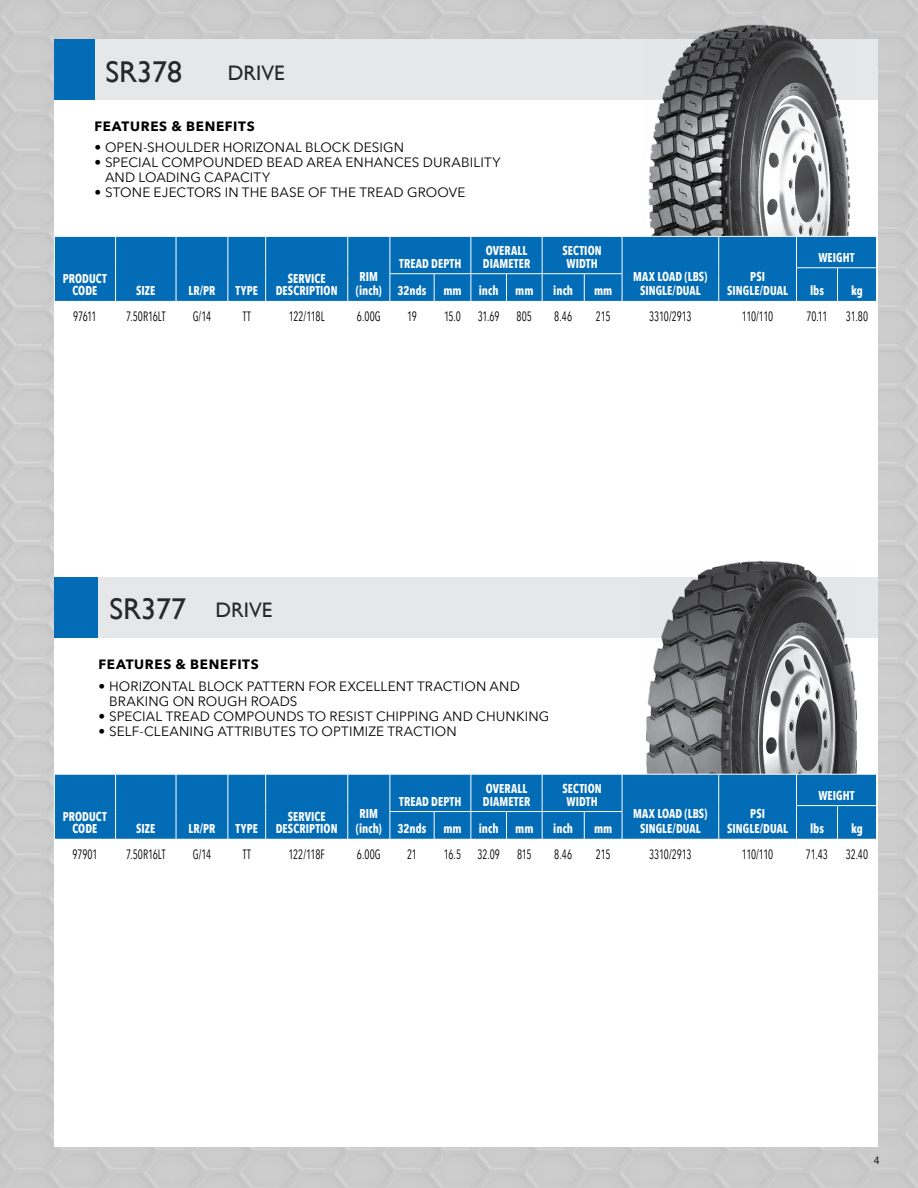
<style>
.page{position:relative;width:918px;height:1188px;background:#cbcbcb}
.page>*{position:absolute;margin:0;border:0;box-sizing:border-box;transform-origin:0 0}
.t1{font:30px "Gill Sans";color:#292829}
.t2{font:21px "Gill Sans";color:#292829}
.t3{font:13.5px/15px "Avenir Next";letter-spacing:.01em;color:#000}
.t4{font:13.5px "Avenir Next Condensed";letter-spacing:-.01em;color:#000;scale:.8 1}
.t5{font:700 13.5px "Avenir Next";letter-spacing:.05em;color:#000}
.t6{font:700 12.75px/12.6px "Avenir Next Condensed";letter-spacing:.01em;color:#fff;text-align:center;scale:.9 1}
.t7{font:10.5px "Avenir";color:#000}
.s1{font-size:21px}
</style>
<div class="page">
<div style="left:54px;top:122px;width:824px;height:1026px;background:#fff"></div>
<div style="left:97px;top:577px;width:781px;height:61px;background:#e6e7e8"></div>
<div style="left:54px;top:577px;width:43px;height:61px;background:#036cb6"></div>
<img style="left:646px;top:562px;width:211px;height:212px">
<div style="left:54px;top:79px;width:824px;height:62px;background:#fff"></div>
<div style="left:95px;top:39px;width:782px;height:61px;background:#e6e7e8"></div>
<div style="left:54px;top:39px;width:40px;height:61px;background:#036cb6"></div>
<img style="left:642px;top:23px;width:215px;height:213px">
<div style="left:55px;top:237px;width:821px;height:31px;background:#036cb6"></div>
<hr style="left:115px;top:237px;width:1px;height:31px;background:#fff">
<hr style="left:176px;top:237px;width:1px;height:31px;background:#fff">
<hr style="left:228px;top:237px;width:1px;height:31px;background:#fff">
<hr style="left:265px;top:237px;width:1px;height:31px;background:#fff">
<hr style="left:347px;top:237px;width:1px;height:31px;background:#fff">
<hr style="left:390px;top:237px;width:1px;height:31px;background:#fff">
<hr style="left:471px;top:237px;width:1px;height:31px;background:#fff">
<hr style="left:542px;top:237px;width:1px;height:31px;background:#fff">
<hr style="left:622px;top:237px;width:1px;height:31px;background:#fff">
<hr style="left:718px;top:237px;width:1px;height:31px;background:#fff">
<hr style="left:796px;top:237px;width:1px;height:30px;background:#fff">
<hr style="left:796px;top:267px;width:42px;height:1px;background:#fff">
<hr style="left:838px;top:267px;width:39px;height:1px;background:#fff">
<svg style="left:54px;top:268px;width:823px;height:34px;background:#1174ba"></svg>
<div style="left:55px;top:775px;width:821px;height:31px;background:#036cb6"></div>
<hr style="left:115px;top:775px;width:1px;height:31px;background:#fff">
<hr style="left:176px;top:775px;width:1px;height:31px;background:#fff">
<hr style="left:228px;top:775px;width:1px;height:31px;background:#fff">
<hr style="left:265px;top:775px;width:1px;height:31px;background:#fff">
<hr style="left:347px;top:775px;width:1px;height:31px;background:#fff">
<hr style="left:390px;top:775px;width:1px;height:31px;background:#fff">
<hr style="left:471px;top:775px;width:1px;height:31px;background:#fff">
<hr style="left:542px;top:775px;width:1px;height:31px;background:#fff">
<hr style="left:622px;top:775px;width:1px;height:31px;background:#fff">
<hr style="left:718px;top:775px;width:1px;height:31px;background:#fff">
<hr style="left:796px;top:775px;width:1px;height:30px;background:#fff">
<hr style="left:796px;top:805px;width:42px;height:1px;background:#fff">
<hr style="left:838px;top:805px;width:39px;height:1px;background:#fff">
<svg style="left:54px;top:806px;width:823px;height:33px;background:#0b71b8"></svg>
<h1 class="t1" style="left:105px;top:54px;width:78px">SR378</h1>
<h2 class="t2" style="left:228px;top:61px;width:58px">DRIVE</h2>
<p class="t5" style="left:94px;top:114px;width:162px">FEATURES &amp; BENEFITS</p>
<p class="t3" style="left:94px;top:139px;width:311px">• OPEN-SHOULDER HORIZONAL BLOCK DESIGN</p>
<p class="t3" style="left:105px;top:154px;width:397px;text-indent:-11px">• SPECIAL COMPOUNDED BEAD AREA ENHANCES DURABILITY<br>AND LOADING CAPACITY</p>
<p class="t3" style="left:94px;top:184px;width:372px">• STONE EJECTORS IN THE BASE OF THE TREAD GROOVE</p>
<p class="t6" style="left:399px;top:257px;width:71px">TREAD DEPTH</p>
<p class="t6" style="left:483px;top:244px;width:54px;text-align:left">OVERALL<br>DIAMETER</p>
<p class="t6" style="left:562px;top:244px;width:45px">SECTION<br>WIDTH</p>
<p class="t6" style="left:818px;top:251px;width:42px">WEIGHT</p>
<p class="t6" style="left:63px;top:272px;width:51px">PRODUCT<br>CODE</p>
<p class="t6" style="left:136px;top:285px;width:23px">SIZE</p>
<p class="t6" style="left:188px;top:285px;width:32px">LR/PR</p>
<p class="t6" style="left:236px;top:285px;width:26px">TYPE</p>
<p class="t6" style="left:276px;top:272px;width:70px">SERVICE<br>DESCRIPTION</p>
<p class="t6" style="left:356px;top:269px;width:30px;line-height:14.7px;text-align:left">RIM (inch)</p>
<p class="t6" style="left:633px;top:269px;width:84px;line-height:14.7px">MAX LOAD (LBS)<br>SINGLE/DUAL</p>
<p class="t6" style="left:727px;top:269px;width:69px;line-height:14.7px">PSI<br>SINGLE/DUAL</p>
<p class="t6" style="left:398px;top:285px;width:34px">32nds</p>
<p class="t6" style="left:443px;top:285px;width:22px">mm</p>
<p class="t6" style="left:479px;top:285px;width:24px">inch</p>
<p class="t6" style="left:515px;top:285px;width:22px">mm</p>
<p class="t6" style="left:553px;top:285px;width:24px">inch</p>
<p class="t6" style="left:594px;top:285px;width:22px">mm</p>
<p class="t6" style="left:810px;top:285px;width:17px">lbs</p>
<p class="t6" style="left:851px;top:285px;width:15px">kg</p>
<p class="t4" style="left:73px;top:305px;width:31px">97611</p>
<p class="t4" style="left:126px;top:305px;width:50px">7.50R16LT</p>
<p class="t4" style="left:193px;top:305px;width:25px">G/14</p>
<p class="t4" style="left:243px;top:305px;width:12px">TT</p>
<p class="t4" style="left:289px;top:305px;width:46px">122/118L</p>
<p class="t4" style="left:357px;top:305px;width:31px">6.00G</p>
<p class="t4" style="left:407px;top:305px;width:14px">19</p>
<p class="t4" style="left:444px;top:305px;width:71px">15.0 31.69</p>
<p class="t4" style="left:517px;top:305px;width:21px">805</p>
<p class="t4" style="left:554px;top:305px;width:24px">8.46</p>
<p class="t4" style="left:596px;top:305px;width:20px">215</p>
<p class="t4" style="left:649px;top:305px;width:55px">3310/2913</p>
<p class="t4" style="left:742px;top:305px;width:41px">110/110</p>
<p class="t4" style="left:806px;top:305px;width:28px">70.11</p>
<p class="t4" style="left:846px;top:305px;width:29px">31.80</p>
<h1 class="t1" style="left:109px;top:591px;width:164px">SR377 <span class="s1">DRIVE</span></h1>
<p class="t5" style="left:99px;top:653px;width:162px">FEATURES &amp; BENEFITS</p>
<p class="t3" style="left:109px;top:678px;width:412px;text-indent:-11px">• HORIZONTAL BLOCK PATTERN FOR EXCELLENT TRACTION AND<br>BRAKING ON ROUGH ROADS</p>
<p class="t3" style="left:99px;top:708px;width:452px">• SPECIAL TREAD COMPOUNDS TO RESIST CHIPPING AND CHUNKING</p>
<p class="t3" style="left:99px;top:723px;width:360px">• SELF-CLEANING ATTRIBUTES TO OPTIMIZE TRACTION</p>
<p class="t6" style="left:399px;top:795px;width:71px">TREAD DEPTH</p>
<p class="t6" style="left:483px;top:782px;width:54px;text-align:left">OVERALL<br>DIAMETER</p>
<p class="t6" style="left:562px;top:782px;width:45px">SECTION<br>WIDTH</p>
<p class="t6" style="left:818px;top:789px;width:42px">WEIGHT</p>
<p class="t6" style="left:63px;top:810px;width:51px">PRODUCT<br>CODE</p>
<p class="t6" style="left:136px;top:822px;width:23px">SIZE</p>
<p class="t6" style="left:188px;top:822px;width:32px">LR/PR</p>
<p class="t6" style="left:236px;top:822px;width:26px">TYPE</p>
<p class="t6" style="left:276px;top:810px;width:70px">SERVICE<br>DESCRIPTION</p>
<p class="t6" style="left:356px;top:807px;width:30px;line-height:14.7px;text-align:left">RIM (inch)</p>
<p class="t6" style="left:633px;top:807px;width:84px;line-height:14.7px">MAX LOAD (LBS)<br>SINGLE/DUAL</p>
<p class="t6" style="left:727px;top:807px;width:69px;line-height:14.7px">PSI<br>SINGLE/DUAL</p>
<p class="t6" style="left:398px;top:822px;width:34px">32nds</p>
<p class="t6" style="left:443px;top:822px;width:22px">mm</p>
<p class="t6" style="left:479px;top:822px;width:24px">inch</p>
<p class="t6" style="left:515px;top:822px;width:22px">mm</p>
<p class="t6" style="left:553px;top:822px;width:24px">inch</p>
<p class="t6" style="left:594px;top:822px;width:22px">mm</p>
<p class="t6" style="left:810px;top:822px;width:17px">lbs</p>
<p class="t6" style="left:851px;top:822px;width:15px">kg</p>
<p class="t4" style="left:72px;top:842px;width:33px">97901</p>
<p class="t4" style="left:126px;top:842px;width:50px">7.50R16LT</p>
<p class="t4" style="left:193px;top:842px;width:25px">G/14</p>
<p class="t4" style="left:243px;top:842px;width:12px">TT</p>
<p class="t4" style="left:289px;top:842px;width:47px">122/118F</p>
<p class="t4" style="left:357px;top:842px;width:31px">6.00G</p>
<p class="t4" style="left:407px;top:842px;width:14px">21</p>
<p class="t4" style="left:444px;top:842px;width:72px">16.5 32.09</p>
<p class="t4" style="left:517px;top:842px;width:20px">815</p>
<p class="t4" style="left:554px;top:842px;width:24px">8.46</p>
<p class="t4" style="left:596px;top:842px;width:20px">215</p>
<p class="t4" style="left:649px;top:842px;width:55px">3310/2913</p>
<p class="t4" style="left:742px;top:842px;width:41px">110/110</p>
<p class="t4" style="left:806px;top:842px;width:29px">71.43</p>
<p class="t4" style="left:846px;top:842px;width:30px">32.40</p>
<p class="t7" style="left:874px;top:1154px;width:7px">4</p>
</div>
